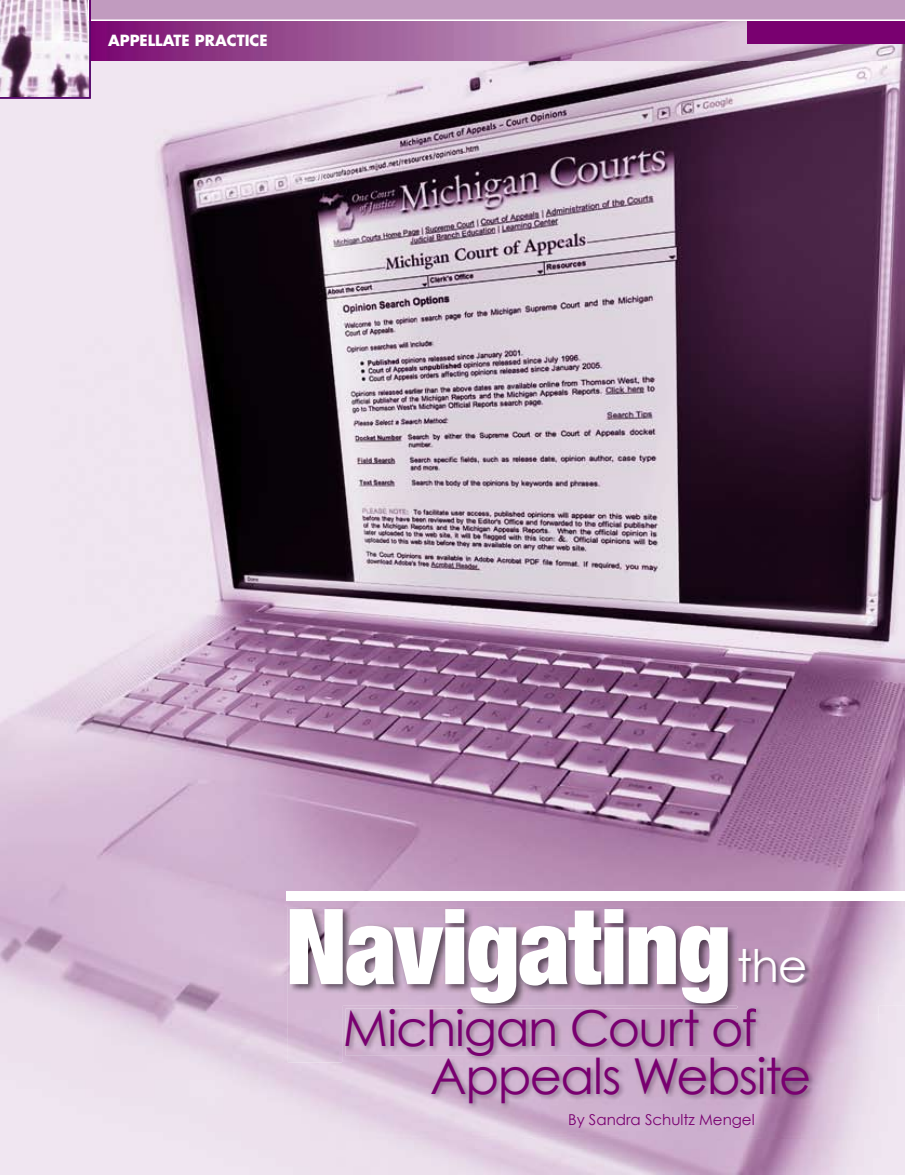
<style>
.page{position:relative;width:905px;height:1175px;background:#fff}
.page>*{position:absolute;margin:0;border:0;box-sizing:border-box;transform-origin:0 0}
.t1{font:900 condensed 105px "Helvetica Neue";letter-spacing:-.025em;color:#fff}
.t2{font:49.5px/48px "Century Gothic";letter-spacing:-.03em;color:#790070}
.t3{font:45px "Century Gothic";color:#fff}
.t4{font:15px "Century Gothic";color:#790070}
.t5{font:700 15px "Futura";color:#fff}
</style>
<div class="page">
<img style="left:0;top:99px;width:904px;height:1075px">
<svg style="left:0;top:0;width:904px;height:99px;background:#c09cbe"></svg>
<img style="left:288px;top:907px;width:616px;height:155px">
<img style="left:343px;top:1005px;width:561px;height:133px">
<img style="left:346px;top:1008px;width:410px;height:47px">
<div style="left:286px;top:891px;width:618px;height:9px;background:#fff"></div>
<img style="left:737px;top:948px;width:141px;height:75px">
<img style="left:737px;top:1008px;width:19px;height:15px">
<p class="t5" style="left:108px;top:30px;width:161px">APPELLATE PRACTICE</p>
<h1 class="t1" style="left:285px;top:882px;width:448px">Navigating</h1>
<p class="t2" style="left:430px;top:1003px;width:382px;text-indent:-87px">Michigan Court of<br>Appeals Website</p>
<p class="t4" style="left:568px;top:1110px;width:188px">By Sandra Schultz Mengel</p>
<p class="t3" style="left:736px;top:938px;width:72px">the</p>
</div>
